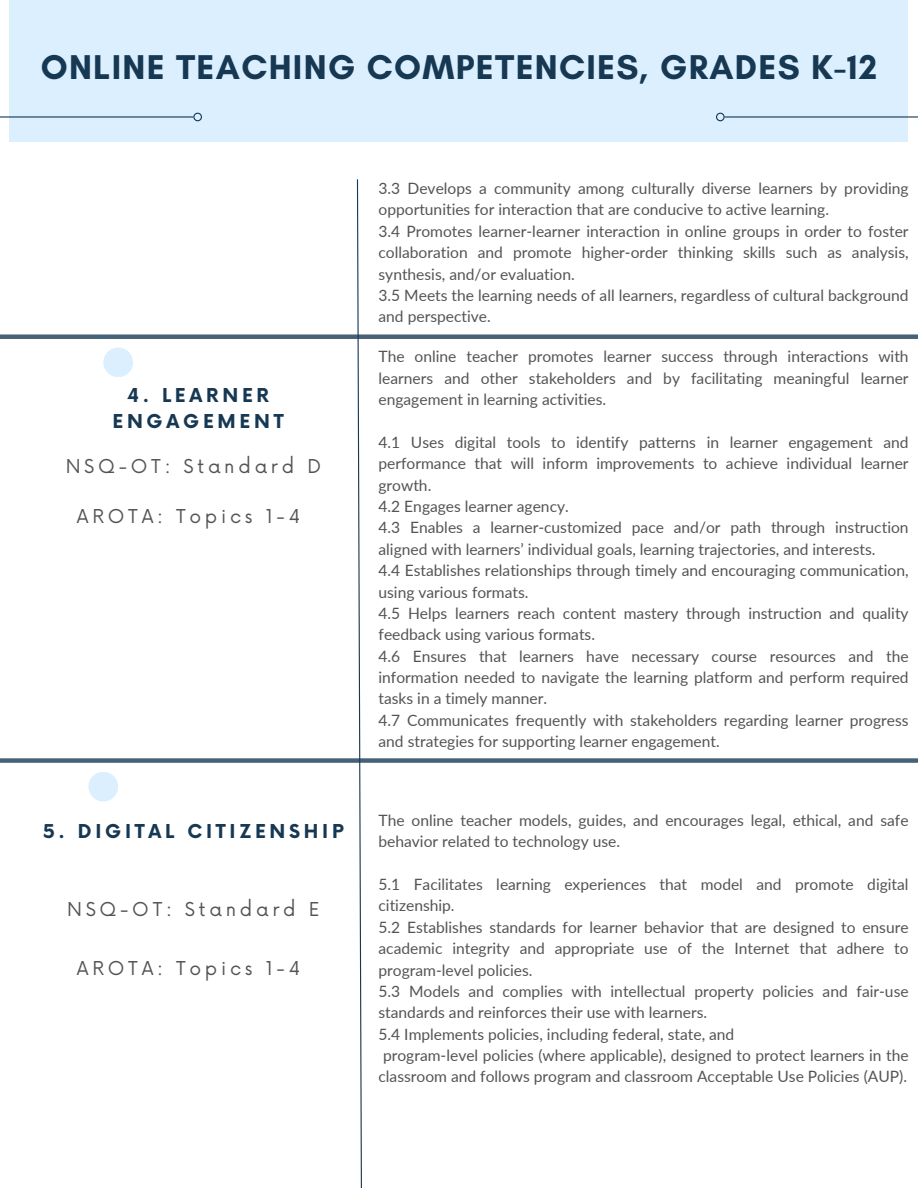
<style>
.page{position:relative;width:918px;height:1188px;background:#fff}
.page>*{position:absolute;margin:0;border:0;box-sizing:border-box;transform-origin:0 0}
.t1{font:700 35.1px "Glacial Indifference";letter-spacing:.035em;color:#163853}
.t2{font:18.6px "Now";letter-spacing:.2em;color:#545454}
.t3{font:700 18.6px/25.8px "Now";letter-spacing:.2em;color:#163853;text-align:center}
.t4{font:15.6px/21.3px "Lato";color:#545454}
</style>
<div class="page">
<svg style="left:356px;top:179px;width:6px;height:1009px"></svg>
<div style="left:9px;top:0;width:899px;height:141px;background:#dbefff"></div>
<hr style="left:0;top:116px;width:198px;height:2px;background:#163853">
<svg style="left:193px;top:113px;width:9px;height:8px"></svg>
<hr style="left:720px;top:116px;width:198px;height:2px;background:#163853">
<svg style="left:716px;top:113px;width:9px;height:8px"></svg>
<div style="left:0;top:334px;width:918px;height:5px;background:#476277"></div>
<div style="left:103px;top:347px;width:30px;height:30px;background:#dbefff;border-radius:50%"></div>
<div style="left:0;top:758px;width:918px;height:5px;background:#476277"></div>
<div style="left:88px;top:772px;width:30px;height:30px;background:#dbefff;border-radius:50%"></div>
<h1 class="t1" style="left:41px;top:46px;width:838px">ONLINE TEACHING COMPETENCIES, GRADES K-12</h1>
<p class="t3" style="left:112px;top:384px;width:173px">4. LEARNER<br>ENGAGEMENT</p>
<h3 class="t2" style="left:66px;top:455px;width:257px">NSQ-OT: Standard D</h3>
<p class="t2" style="left:77px;top:506px;width:225px">AROTA: Topics 1-4</p>
<h2 class="t3" style="left:43px;top:819px;width:302px">5. DIGITAL CITIZENSHIP</h2>
<h3 class="t2" style="left:67px;top:898px;width:254px">NSQ-OT: Standard E</h3>
<h3 class="t2" style="left:77px;top:958px;width:225px">AROTA: Topics 1-4</h3>
<p class="t4" style="left:379px;top:177px;width:532px">3.3 Develops a community among culturally diverse learners by providing opportunities for interaction that are conducive to active learning.</p>
<p class="t4" style="left:379px;top:220px;width:532px;text-align:justify">3.4 Promotes learner-learner interaction in online groups in order to foster collaboration and promote higher-order thinking skills such as analysis, synthesis, and/or evaluation.</p>
<p class="t4" style="left:379px;top:284px;width:532px">3.5 Meets the learning needs of all learners, regardless of cultural background and perspective.</p>
<p class="t4" style="left:379px;top:346px;width:532px;text-align:justify">The online teacher promotes learner success through interactions with learners and other stakeholders and by facilitating meaningful learner engagement in learning activities.</p>
<p class="t4" style="left:379px;top:431px;width:532px;text-align:justify">4.1 Uses digital tools to identify patterns in learner engagement and performance that will inform improvements to achieve individual learner growth.</p>
<p class="t4" style="left:379px;top:495px;width:192px">4.2 Engages learner agency.</p>
<p class="t4" style="left:379px;top:517px;width:532px">4.3 Enables a learner-customized pace and/or path through instruction aligned with learners’ individual goals, learning trajectories, and interests.</p>
<p class="t4" style="left:379px;top:560px;width:532px">4.4 Establishes relationships through timely and encouraging communication, using various formats.</p>
<p class="t4" style="left:379px;top:602px;width:532px">4.5 Helps learners reach content mastery through instruction and quality feedback using various formats.</p>
<p class="t4" style="left:379px;top:645px;width:532px;text-align:justify">4.6 Ensures that learners have necessary course resources and the information needed to navigate the learning platform and perform required tasks in a timely manner.</p>
<h2 class="t4" style="left:379px;top:709px;width:532px">4.7 Communicates frequently with stakeholders regarding learner progress and strategies for supporting learner engagement.</h2>
<h3 class="t4" style="left:379px;top:809px;width:532px">The online teacher models, guides, and encourages legal, ethical, and safe behavior related to technology use.</h3>
<p class="t4" style="left:379px;top:873px;width:532px">5.1 Facilitates learning experiences that model and promote digital citizenship.</p>
<p class="t4" style="left:379px;top:916px;width:532px;text-align:justify">5.2 Establishes standards for learner behavior that are designed to ensure academic integrity and appropriate use of the Internet that adhere to program-level policies.</p>
<p class="t4" style="left:379px;top:980px;width:532px">5.3 Models and complies with intellectual property policies and fair-use standards and reinforces their use with learners.</p>
<p class="t4" style="left:379px;top:1023px;width:357px">5.4 Implements policies, including federal, state, and</p>
<p class="t4" style="left:379px;top:1044px;width:532px">program-level policies (where applicable), designed to protect learners in the classroom and follows program and classroom Acceptable Use Policies (AUP).</p>
</div>
